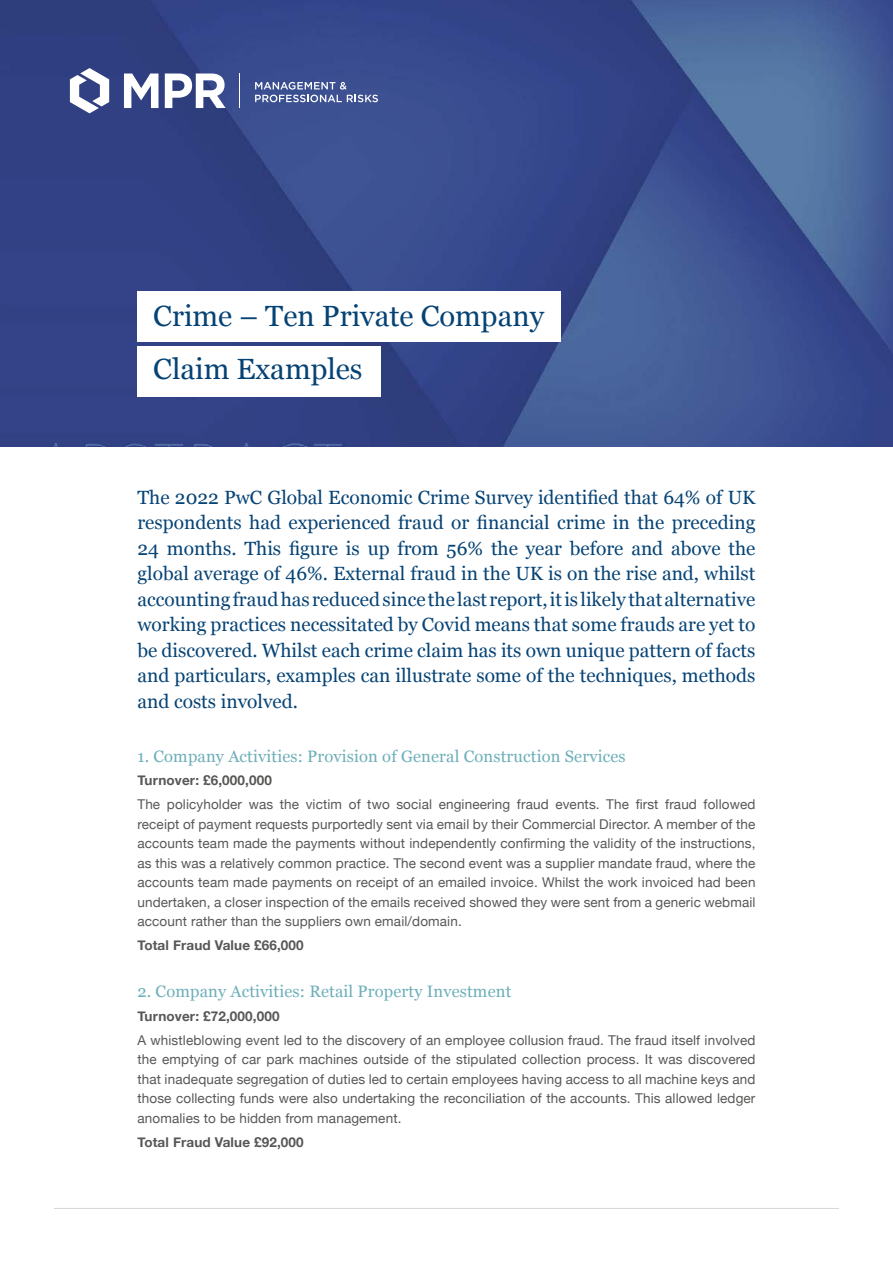
<style>
.page{position:relative;width:893px;height:1263px;background:#fff}
.page>*{position:absolute;margin:0;border:0;box-sizing:border-box;transform-origin:0 0}
.t1{font:29.25px/53.8px "Georgia";color:#064375}
.t2{font:19.2px/25.5px "Georgia";color:#064375;text-align:justify}
.t3{font:16.5px "Georgia";letter-spacing:.01em;color:#6dafb9}
.t4{font:13.5px/19.5px "Helvetica Neue";letter-spacing:.01em;color:#575756;text-align:justify}
.t5{font:700 13.5px "Helvetica Neue";letter-spacing:.01em;color:#575756}
</style>
<div class="page">
<img style="left:0;top:0;width:893px;height:446px">
<svg style="left:255px;top:82px;width:123px;height:20px;background:#6d7cad"></svg>
<hr style="left:239px;top:73px;width:1px;height:35px;background:#fff">
<svg style="left:70px;top:68px;width:39px;height:45px"></svg>
<svg style="left:124px;top:74px;width:34px;height:34px"></svg>
<svg style="left:165px;top:74px;width:61px;height:34px"></svg>
<div style="left:137px;top:291px;width:424px;height:51px;background:#fff"></div>
<div style="left:137px;top:346px;width:244px;height:51px;background:#fff"></div>
<hr style="left:54px;top:1208px;width:785px;height:1px;background:#d8d8d8">
<h1 class="t1" style="left:153px;top:287px;width:392px">Crime – Ten Private Company<br>Claim Examples</h1>
<p class="t2" style="left:137px;top:483px;width:619px">The 2022 PwC Global Economic Crime Survey identified that 64% of UK respondents had experienced fraud or financial crime in the preceding 24 months. This figure is up from 56% the year before and above the global average of 46%. External fraud in the UK is on the rise and, whilst accounting fraud has reduced since the last report, it is likely that alternative working practices necessitated by Covid means that some frauds are yet to be discovered. Whilst each crime claim has its own unique pattern of facts and particulars, examples can illustrate some of the techniques, methods and costs involved.</p>
<p class="t3" style="left:137px;top:744px;width:490px">1. Company Activities: Provision of General Construction Services</p>
<p class="t5" style="left:137px;top:770px;width:136px">Turnover: £6,000,000</p>
<p class="t4" style="left:137px;top:795px;width:620px">The policyholder was the victim of two social engineering fraud events. The first fraud followed receipt of payment requests purportedly sent via email by their Commercial Director. A member of the accounts team made the payments without independently confirming the validity of the instructions, as this was a relatively common practice. The second event was a supplier mandate fraud, where the accounts team made payments on receipt of an emailed invoice. Whilst the work invoiced had been undertaken, a closer inspection of the emails received showed they were sent from a generic webmail account rather than the suppliers own email/domain.</p>
<p class="t5" style="left:137px;top:934px;width:168px">Total Fraud Value £66,000</p>
<p class="t3" style="left:137px;top:980px;width:375px">2. Company Activities: Retail Property Investment</p>
<p class="t5" style="left:137px;top:1006px;width:144px">Turnover: £72,000,000</p>
<p class="t4" style="left:137px;top:1031px;width:620px">A whistleblowing event led to the discovery of an employee collusion fraud. The fraud itself involved the emptying of car park machines outside of the stipulated collection process. It was discovered that inadequate segregation of duties led to certain employees having access to all machine keys and those collecting funds were also undertaking the reconciliation of the accounts. This allowed ledger anomalies to be hidden from management.</p>
<p class="t5" style="left:137px;top:1131px;width:168px">Total Fraud Value £92,000</p>
</div>
